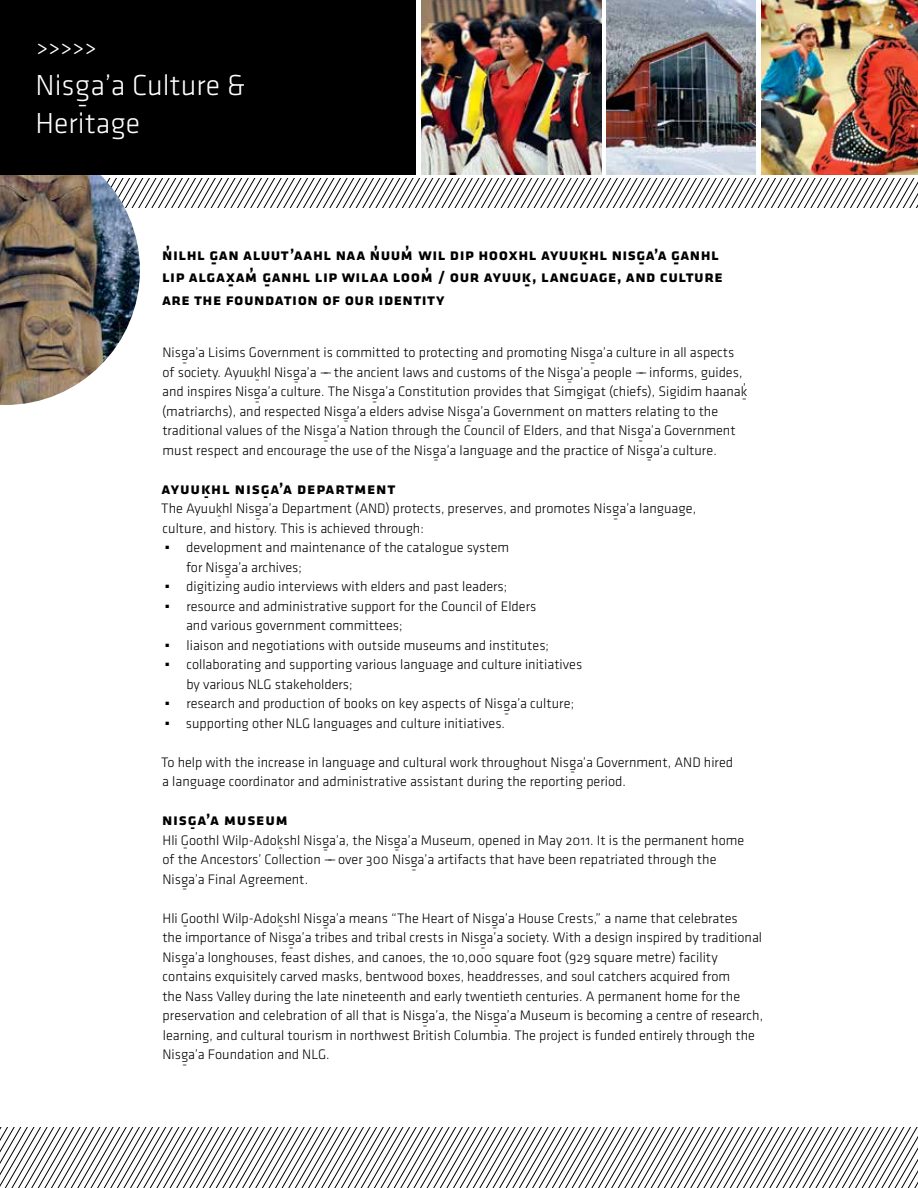
<style>
.page{position:relative;width:918px;height:1188px;background:#fff}
.page>*{position:absolute;margin:0;border:0;box-sizing:border-box;transform-origin:0 0}
.t1{font:300 30px "Klavika";color:#fff}
.t2{font:21px "Klavika";color:#fff}
.t3{font:700 16.5px/14.7px "Klavika";letter-spacing:.03em;color:#000}
.t4{font:700 16.5px "Klavika";letter-spacing:.05em;color:#000}
.t5{font:300 14.25px/10.1px "Klavika";color:#000}
</style>
<div class="page">
<svg style="left:140px;top:178px;width:778px;height:29px"></svg>
<svg style="left:0;top:1128px;width:918px;height:60px"></svg>
<img style="left:607px;top:0;width:149px;height:175px">
<img style="left:761px;top:0;width:157px;height:175px">
<img style="left:421px;top:0;width:181px;height:175px">
<img style="left:0;top:175px;width:140px;height:230px">
<div style="left:0;top:0;width:416px;height:175px;background:#000"></div>
<h2 class="t2" style="left:37px;top:34px;width:61px">&gt;&gt;&gt;&gt;&gt;</h2>
<h1 class="t1" style="left:36px;top:67px;width:211px">Nisga’a Culture &amp;</h1>
<h1 class="t1" style="left:77px;top:86px;width:12px">-</h1>
<h1 class="t1" style="left:36px;top:104px;width:106px">Heritage</h1>
<p class="t3" style="left:162px;top:246px;width:559px">N’ ilhl gan aluut’aahl naa n’ uum’ wil di p hooxhl Ayuukhl Ni sga’a ganhl</p>
<p class="t3" style="left:211px;top:254px;width:7px">-</p>
<p class="t3" style="left:582px;top:254px;width:7px">-</p>
<p class="t3" style="left:639px;top:254px;width:7px">-</p>
<p class="t3" style="left:162px;top:254px;width:562px;text-indent:511px">-<br>lip algaxam’ ganhl lip wilaa loom’ / Our Ayuuk, language, and culture</p>
<p class="t3" style="left:228px;top:277px;width:7px">-</p>
<p class="t3" style="left:264px;top:277px;width:7px">-</p>
<p class="t3" style="left:524px;top:277px;width:7px">-</p>
<p class="t3" style="left:162px;top:291px;width:284px">are the foundation of our identity</p>
<p class="t5" style="left:163px;top:347px;width:573px">Nisga’a Lisims Government is committed to protecting and promoting Nisga’a culture in all aspects</p>
<p class="t5" style="left:182px;top:357px;width:7px">-</p>
<p class="t5" style="left:163px;top:357px;width:581px;text-indent:427px">-<br>of society. Ayuukhl Nisga’a —— the ancient laws and customs of the Nisga’a people —— informs, guides,</p>
<p class="t5" style="left:255px;top:374px;width:7px">-</p>
<p class="t5" style="left:294px;top:376px;width:7px">-</p>
<p class="t5" style="left:162px;top:376px;width:587px;text-indent:405px">-<br>and inspires Nisga’a culture. The Nisga’a Constitution provides that Simgigat (chiefs), Sigidim haanak</p>
<p class="t5" style="left:255px;top:396px;width:7px">-</p>
<p class="t5" style="left:372px;top:396px;width:7px">-</p>
<p class="t5" style="left:743px;top:383px;width:5px">’</p>
<p class="t5" style="left:742px;top:393px;width:7px">-</p>
<p class="t5" style="left:162px;top:406px;width:558px">(matriarchs), and respected Nisga’a elders advise Nisga’a Government on matters relating to the</p>
<p class="t5" style="left:344px;top:415px;width:7px">-</p>
<p class="t5" style="left:162px;top:415px;width:575px;text-indent:305px">-<br>traditional values of the Nisga’a Nation through the Council of Elders, and that Nisga’a Government</p>
<p class="t5" style="left:323px;top:435px;width:7px">-</p>
<p class="t5" style="left:163px;top:435px;width:556px;text-indent:475px">-<br>must respect and encourage the use of the Nisga’a language and the practice of Nisga’a culture.</p>
<p class="t5" style="left:434px;top:454px;width:7px">-</p>
<p class="t5" style="left:647px;top:454px;width:7px">-</p>
<p class="t4" style="left:162px;top:476px;width:235px">Ayuuk<sub>-</sub> hl Nisg<sub>-</sub> a’a Department</p>
<p class="t5" style="left:161px;top:503px;width:536px">The Ayuukhl Nisga’a Department (AND) protects, preserves, and promotes Nisga’a language,</p>
<p class="t5" style="left:217px;top:510px;width:7px">-</p>
<p class="t5" style="left:256px;top:513px;width:7px">-</p>
<p class="t5" style="left:613px;top:513px;width:7px">-</p>
<p class="t5" style="left:163px;top:523px;width:263px">culture, and history. This is achieved through:</p>
<p class="t5" style="left:165px;top:542px;width:346px"><sup>́</sup> development and maintenance of the catalogue system</p>
<p class="t5" style="left:186px;top:562px;width:117px">for Nisga’a archives;</p>
<p class="t5" style="left:165px;top:571px;width:344px;text-indent:60px">-<br><sup>́</sup> digitizing audio interviews with elders and past leaders;</p>
<p class="t5" style="left:165px;top:601px;width:373px"><sup>́</sup> resource and administrative support for the Council of Elders</p>
<p class="t5" style="left:186px;top:620px;width:218px">and various government committees;</p>
<p class="t5" style="left:165px;top:640px;width:385px"><sup>́</sup> liaison and negotiations with outside museums and institutes;</p>
<p class="t5" style="left:165px;top:659px;width:419px"><sup>́</sup> collaborating and supporting various language and culture initiatives</p>
<p class="t5" style="left:186px;top:679px;width:168px">by various NLG stakeholders;</p>
<p class="t5" style="left:165px;top:698px;width:410px"><sup>́</sup> research and production of books on key aspects of Nisga’a culture;</p>
<p class="t5" style="left:165px;top:708px;width:346px;text-align:right">-<br><sup>́</sup> supporting other NLG languages and culture initiatives.</p>
<p class="t5" style="left:161px;top:757px;width:573px">To help with the increase in language and cultural work throughout Nisga’a Government, AND hired</p>
<p class="t5" style="left:162px;top:766px;width:465px;text-indent:408px">-<br>a language coordinator and administrative assistant during the reporting period.</p>
<p class="t3" style="left:162px;top:812px;width:127px">Nisg<sub>-</sub> a’a Museum</p>
<p class="t5" style="left:163px;top:835px;width:583px">Hli Goothl Wilp-Adokshl Nisga’a, the Nisga’a Museum, opened in May 2011. It is the permanent home</p>
<p class="t5" style="left:183px;top:842px;width:7px">-</p>
<p class="t5" style="left:278px;top:842px;width:7px">-</p>
<p class="t5" style="left:323px;top:844px;width:5px">‑</p>
<p class="t5" style="left:163px;top:844px;width:555px;text-indent:232px">-<br>of the Ancestors’ Collection —— over 300 Nisga’a artifacts that have been repatriated through the</p>
<p class="t5" style="left:412px;top:864px;width:5px">‑</p>
<p class="t5" style="left:163px;top:874px;width:147px">Nisga’a Final Agreement.</p>
<p class="t5" style="left:163px;top:873px;width:577px;line-height:29.7px;text-indent:20px">‑<br>Hli Goothl Wilp-Adokshl Nisga’a means “The Heart of Nisga’a House Crests,” a name that celebrates</p>
<p class="t5" style="left:183px;top:920px;width:7px">-</p>
<p class="t5" style="left:278px;top:920px;width:7px">-</p>
<p class="t5" style="left:323px;top:922px;width:5px">‑</p>
<p class="t5" style="left:162px;top:922px;width:601px;text-indent:330px">‑<br>the importance of Nisga’a tribes and tribal crests in Nisga’a society. With a design inspired by traditional</p>
<p class="t5" style="left:289px;top:942px;width:5px">‑</p>
<p class="t5" style="left:163px;top:942px;width:557px;text-indent:318px">‑<br>Nisga’a longhouses, feast dishes, and canoes, the 10,000 square foot (929 square metre) facility</p>
<p class="t5" style="left:163px;top:961px;width:569px;text-indent:19px">‑<br>contains exquisitely carved masks, bentwood boxes, headdresses, and soul catchers acquired from</p>
<p class="t5" style="left:162px;top:986px;width:602px;line-height:19.5px">the Nass Valley during the late nineteenth and early twentieth centuries. A permanent home for the preservation and celebration of all that is Nisga’a, the Nisga’a Museum is becoming a centre of research,</p>
<p class="t5" style="left:423px;top:1020px;width:5px">‑</p>
<p class="t5" style="left:163px;top:1020px;width:594px;text-indent:331px">‑<br>learning, and cultural tourism in northwest British Columbia. The project is funded entirely through the</p>
<p class="t5" style="left:163px;top:1049px;width:169px">Nisga’a Foundation and NLG.</p>
<p class="t5" style="left:182px;top:1059px;width:5px">‑</p>
</div>
